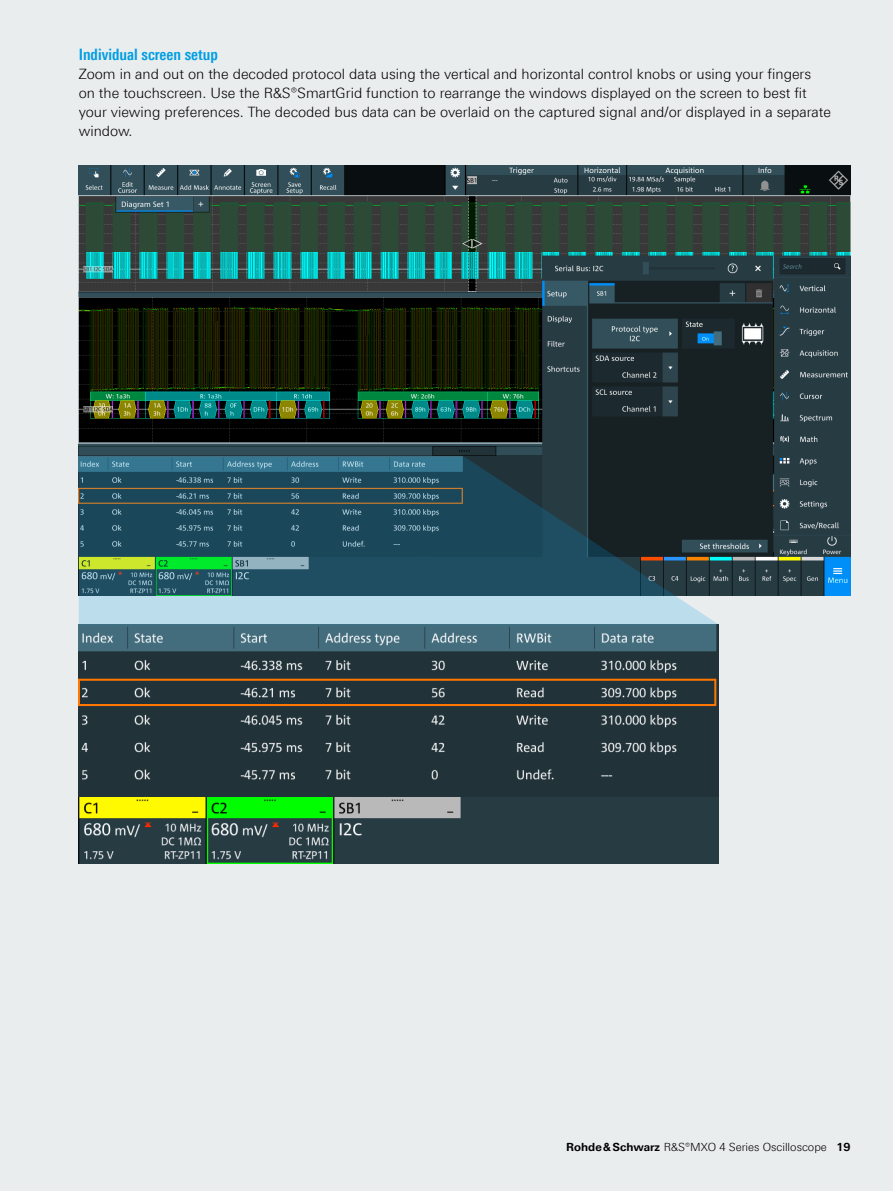
<style>
.page{position:relative;width:893px;height:1191px;background:#eaedee}
.page>*{position:absolute;margin:0;border:0;box-sizing:border-box;transform-origin:0 0}
.Absatzfett_cyan{font:700 15.75px "Linotype Univers 620 Cn";color:#009ee3}
.Haupttext_ohne_Abstand{font:300 14.25px/19.2px "Linotype Univers 330";color:#000}
.t1{font:300 11.25px "Linotype Univers 330";color:#000}
.s1{font-family:"Linotype Univers 630";font-weight:700}
</style>
<div class="page">
<img style="left:79px;top:165px;width:771px;height:430px">
<img style="left:79px;top:624px;width:640px;height:239px">
<svg style="left:79px;top:457px;width:640px;height:167px;background:#3f6570"></svg>
<p class="Absatzfett_cyan" style="left:79px;top:45px;width:141px">Individual screen setup</p>
<p class="Haupttext_ohne_Abstand" style="left:79px;top:64px;width:754px">Zoom in and out on the decoded protocol data using the vertical and horizontal control knobs or using your fingers on the touchscreen. Use the R&amp;S®SmartGrid function to rearrange the windows displayed on the screen to best fit your viewing preferences. The decoded bus data can be overlaid on the captured signal and/or displayed in a separate window.</p>
<p class="t1" style="left:566px;top:1140px;width:286px"><span class="s1">Rohde&amp;Schwarz</span> R&amp;S®MXO 4 Series Oscilloscope <span class="s1">19</span></p>
</div>
